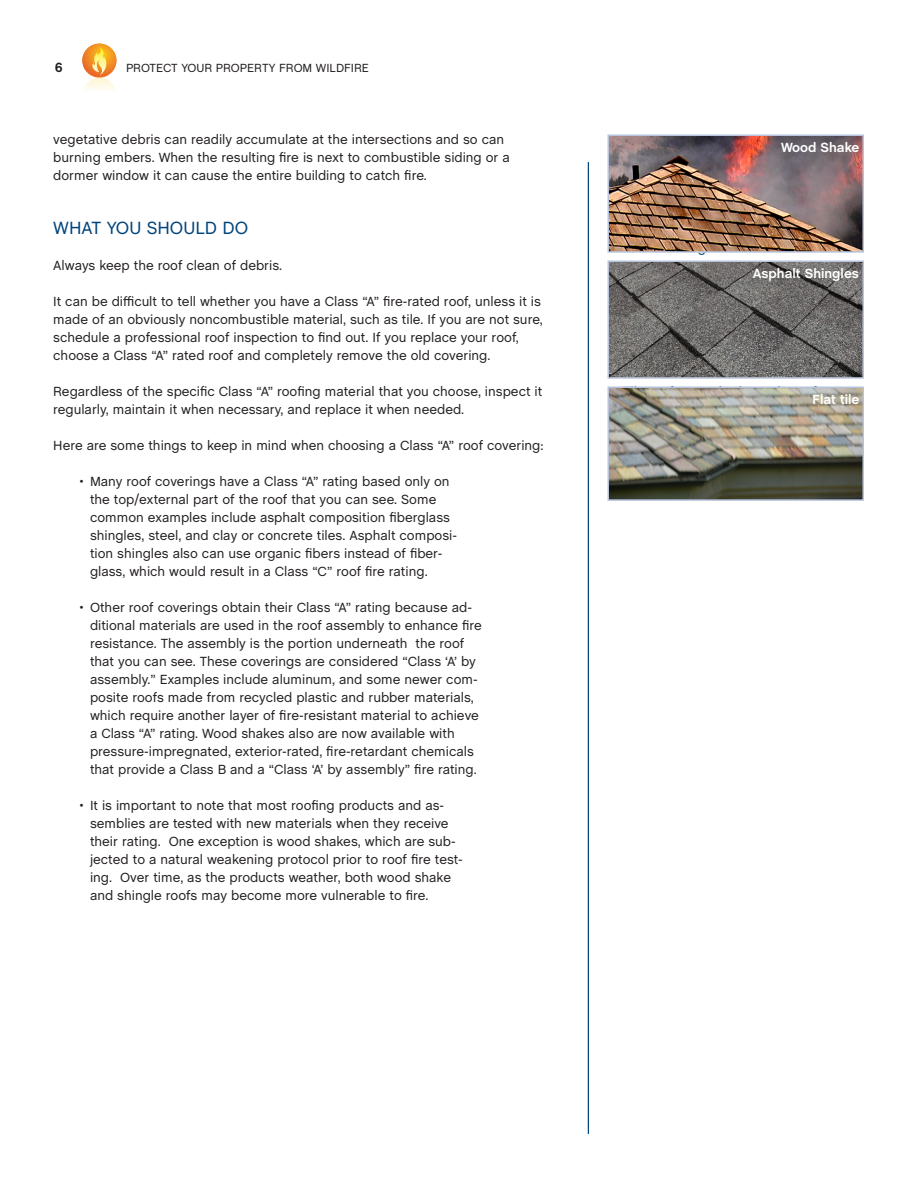
<style>
.page{position:relative;width:918px;height:1188px;background:#fff}
.page>*{position:absolute;margin:0;border:0;box-sizing:border-box;transform-origin:0 0}
.Body{font:18px "Chalet";color:#00447b}
.Bullets{font:13.5px/18px "Chalet";color:#231f20}
.Body-2{font:13.5px/18px "Chalet";color:#231f20}
.Figure_titles{font:700 13.5px "Chalet";color:#fff}
.t1{font:700 13.5px "Chalet";color:#231f20}
.t2{font:12px "Chalet";color:#231f20}
</style>
<div class="page">
<svg style="left:82px;top:44px;width:34px;height:46px"></svg>
<hr style="left:588px;top:162px;width:1px;height:972px;background:#00447b">
<img style="left:611px;top:137px;width:250px;height:113px">
<div style="left:608px;top:134px;width:256px;height:119px;border:2px solid #b8c4dc"></div>
<img style="left:611px;top:263px;width:250px;height:113px">
<div style="left:608px;top:260px;width:256px;height:119px;border:2px solid #b8c4dc"></div>
<img style="left:611px;top:389px;width:250px;height:109px">
<div style="left:608px;top:386px;width:256px;height:115px;border:2px solid #b8c4dc"></div>
<p class="t1" style="left:55px;top:59px;width:9px">6</p>
<p class="t2" style="left:126px;top:61px;width:244px">Protect your property from wi ldfire</p>
<p class="Body-2" style="left:53px;top:131px;width:458px">vegetative debris can readily accumulate at the intersections and so can burning embers. When the resulting fire is next to combustible siding or a dormer window it can cause the entire building to catch fire.</p>
<p class="Body" style="left:53px;top:217px;width:66px">WHATYOU</p>
<p class="Body" style="left:147px;top:217px;width:24px">SHOULD</p>
<p class="Body" style="left:223px;top:217px;width:13px">DO</p>
<p class="Body-2" style="left:53px;top:257px;width:230px">Always keep the roof clean of debris.</p>
<p class="Body-2" style="left:53px;top:293px;width:491px">It can be difficult to tell whether you have a Class “A” fire-rated roof, unless it is made of an obviously noncombustible material, such as tile. If you are not sure, schedule a professional roof inspection to find out. If you replace your roof, choose a Class “A” rated roof and completely remove the old covering.</p>
<p class="Body-2" style="left:53px;top:383px;width:491px">Regardless of the specific Class “A” roofing material that you choose, inspect it regularly, maintain it when necessary, and replace it when needed.</p>
<p class="Body-2" style="left:53px;top:437px;width:492px">Here are some things to keep in mind when choosing a Class “A” roof covering:</p>
<p class="Bullets" style="left:90px;top:473px;width:369px;text-indent:-10px">• Many roof coverings have a Class “A” rating based only on the top/external part of the roof that you can see. Some common examples include asphalt composition fiberglass shingles, steel, and clay or concrete tiles. Asphalt composi&shy;tion shingles also can use organic fibers instead of fiber&shy;glass, which would result in a Class “C” roof fire rating.</p>
<p class="Bullets" style="left:90px;top:599px;width:393px;text-indent:-10px">• Other roof coverings obtain their Class “A” rating because ad&shy;ditional materials are used in the roof assembly to enhance fire resistance. The assembly is the portion underneath the roof that you can see. These coverings are considered “Class ‘A’ by assembly.” Examples include aluminum, and some newer com&shy;posite roofs made from recycled plastic and rubber materials, which require another layer of fire-resistant material to achieve a Class “A” rating. Wood shakes also are now available with pressure-impregnated, exterior-rated, fire-retardant chemicals that provide a Class B and a “Class ‘A’ by assembly” fire rating.</p>
<p class="Bullets" style="left:90px;top:797px;width:374px;text-indent:-10px">• It is important to note that most roofing products and as&shy;semblies are tested with new materials when they receive their rating. One exception is wood shakes, which are sub&shy;jected to a natural weakening protocol prior to roof fire test&shy;ing. Over time, as the products weather, both wood shake and shingle roofs may become more vulnerable to fire.</p>
<p class="Figure_titles" style="left:781px;top:139px;width:80px">Wood Shake</p>
<p class="Figure_titles" style="left:753px;top:265px;width:108px">Asphalt Shingles</p>
<p class="Figure_titles" style="left:813px;top:391px;width:48px">Flat tile</p>
</div>
